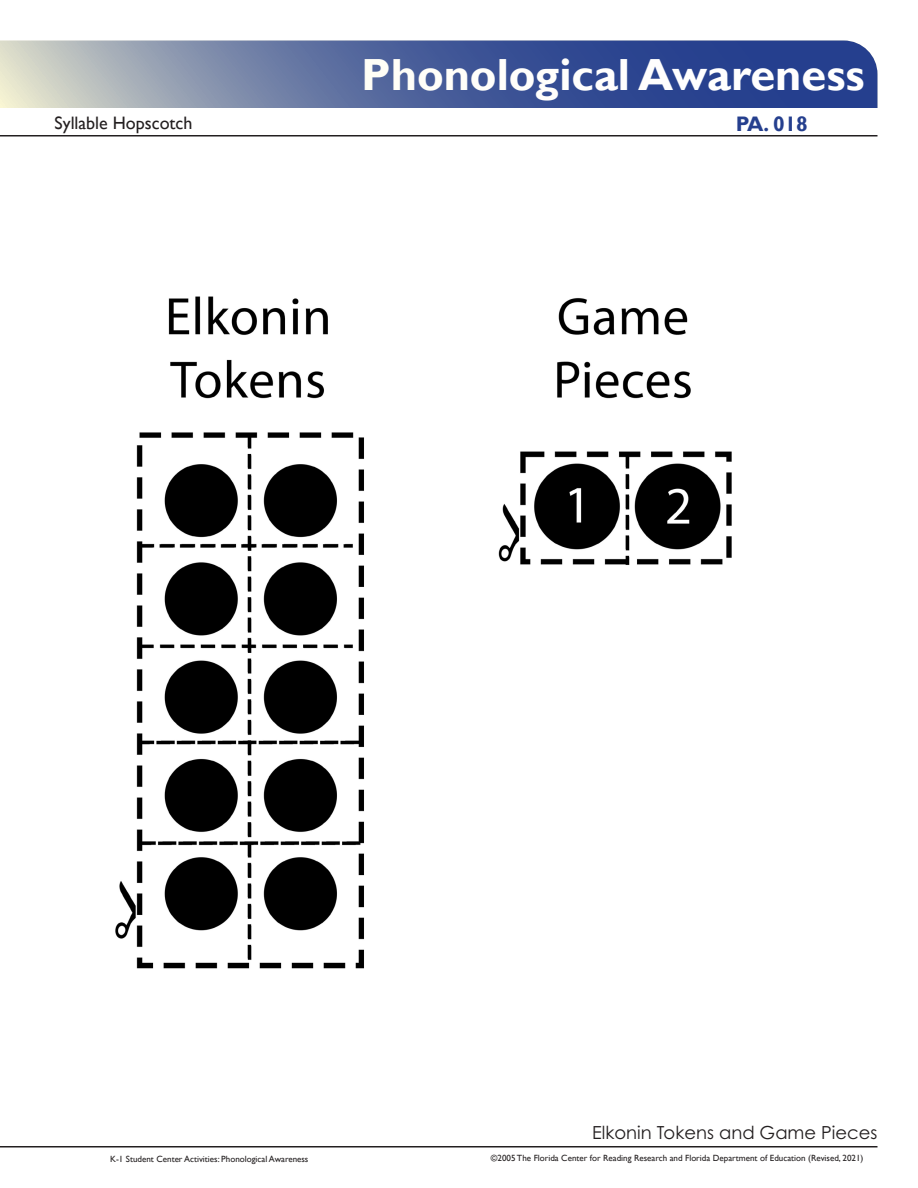
<style>
.page{position:relative;width:918px;height:1188px;background:#fff}
.page>*{position:absolute;margin:0;border:0;box-sizing:border-box;transform-origin:0 0}
.t1{font:700 45px "Gill Sans";color:#fff}
.t2{font:700 21px "Gill Sans";color:#253f8e}
.t3{font:18px "Century Gothic Pro";color:#231f20}
.Activity_Name{font:18px "Gill Sans";color:#231f20}
.t4{font:9px "Gill Sans";color:#231f20}
</style>
<div class="page">
<svg style="left:0;top:40px;width:878px;height:68px;background:#5e70a0"></svg>
<hr style="left:0;top:135px;width:878px;height:1px;background:#231f20">
<hr style="left:0;top:1146px;width:878px;height:2px;background:#231f20">
<img style="left:115px;top:296px;width:617px;height:673px">
<h1 class="t1" style="left:361px;top:48px;width:505px">Phonological Awareness</h1>
<p class="Activity_Name" style="left:55px;top:112px;width:139px">Syllable Hopscotch</p>
<p class="t2" style="left:736px;top:111px;width:74px">PA. 018</p>
<p class="t3" style="left:592px;top:1122px;width:287px">Elkonin Tokens and Game Pieces</p>
<p class="t4" style="left:110px;top:1154px;width:200px">K-1 Student Center Activities: Phonological Awareness</p>
<p class="t4" style="left:491px;top:1152px;width:374px">©2005 The Florida Center for Reading Research and Florida Department of Education (Revised, 2021)</p>
</div>
